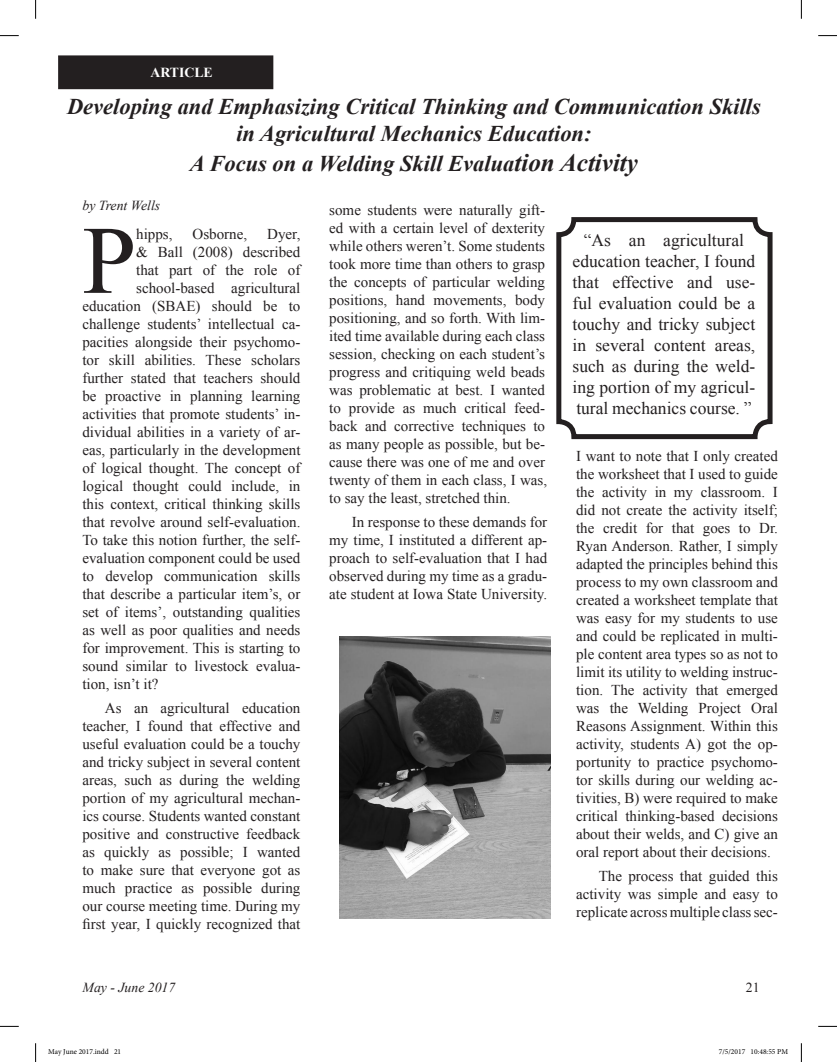
<style>
.page{position:relative;width:837px;height:1062px;background:#fff}
.page>*{position:absolute;margin:0;border:0;box-sizing:border-box;transform-origin:0 0}
.t1{font:96.5px "Times New Roman";color:#231f20}
.t2{font:italic 700 22.5px/27px "Times New Roman";color:#231f20;text-align:center}
.t3{font:17.5px/21px "Times New Roman";color:#231f20;text-align:center}
.t4{font:15px/18px "Times New Roman";color:#231f20;text-align:justify}
.t5{font:italic 13.75px "Times New Roman";color:#231f20}
.t6{font:700 13.75px "Times New Roman";color:#fff}
.t7{font:13.75px "Times New Roman";color:#231f20}
.t8{font:7.5px "Minion Pro";color:#000}
.s1{font-size:25px}
</style>
<div class="page">
<div style="left:59px;top:56px;width:213px;height:33px;background:#231f20"></div>
<div style="left:58px;top:55px;width:215px;height:34px;border:1px solid #231f20"></div>
<img style="left:339px;top:636px;width:211px;height:282px">
<div style="left:556px;top:217px;width:216px;height:222px;border:5px solid #231f20;border-radius:15px"></div>
<svg style="left:0;top:35px;width:19px;height:1px"></svg>
<svg style="left:818px;top:35px;width:18px;height:1px"></svg>
<svg style="left:0;top:1025px;width:19px;height:1px"></svg>
<svg style="left:818px;top:1025px;width:18px;height:1px"></svg>
<svg style="left:35px;top:0;width:1px;height:19px"></svg>
<svg style="left:35px;top:1043px;width:1px;height:18px"></svg>
<svg style="left:800px;top:0;width:1px;height:19px"></svg>
<svg style="left:800px;top:1043px;width:1px;height:18px"></svg>
<p class="t6" style="left:150px;top:63px;width:64px">ARTICLE</p>
<h2 class="t2" style="left:67px;top:92px;width:695px">Developing and Emphasizing Critical Thinking and Communication Skills in Agricultural Mechanics Education:</h2>
<h2 class="t2" style="left:190px;top:149px;width:449px">A Focus on a Welding Skill Evalua<span class="s1">tion Activity</span></h2>
<p class="t5" style="left:82px;top:195px;width:79px">by Trent Wells</p>
<h1 class="t1" style="left:82px;top:195px;width:55px">P</h1>
<p class="t4" style="left:136px;top:224px;width:38px">hipps,</p>
<p class="t4" style="left:192px;top:224px;width:56px">Osborne,</p>
<p class="t4" style="left:267px;top:224px;width:35px">Dyer,</p>
<p class="t4" style="left:136px;top:242px;width:166px">&amp; Ball (2008) described</p>
<p class="t4" style="left:136px;top:260px;width:166px">that part of the role of</p>
<p class="t4" style="left:136px;top:278px;width:166px">school-based agricultural</p>
<p class="t4" style="left:82px;top:296px;width:219px">education (SBAE) should be to</p>
<p class="t4" style="left:82px;top:314px;width:219px">challenge students’ intellectual ca-</p>
<p class="t4" style="left:82px;top:332px;width:219px">pacities alongside their psychomo-</p>
<p class="t4" style="left:82px;top:350px;width:219px">tor skill abilities. These scholars</p>
<p class="t4" style="left:82px;top:368px;width:219px">further stated that teachers should</p>
<p class="t4" style="left:82px;top:386px;width:219px">be proactive in planning learning</p>
<p class="t4" style="left:82px;top:404px;width:219px">activities that promote students’ in-</p>
<p class="t4" style="left:82px;top:422px;width:219px">dividual abilities in a variety of ar-</p>
<p class="t4" style="left:82px;top:440px;width:219px">eas, particularly in the development</p>
<p class="t4" style="left:82px;top:458px;width:219px">of logical thought. The concept of</p>
<p class="t4" style="left:82px;top:476px;width:219px">logical thought could include, in</p>
<p class="t4" style="left:82px;top:494px;width:219px">this context, critical thinking skills</p>
<p class="t4" style="left:82px;top:512px;width:219px">that revolve around self-evaluation.</p>
<p class="t4" style="left:82px;top:530px;width:219px">To take this notion further, the self-</p>
<p class="t4" style="left:82px;top:548px;width:219px">evaluation component could be used</p>
<p class="t4" style="left:82px;top:566px;width:219px">to develop communication skills</p>
<p class="t4" style="left:82px;top:584px;width:219px">that describe a particular item’s, or</p>
<p class="t4" style="left:82px;top:602px;width:219px">set of items’, outstanding qualities</p>
<p class="t4" style="left:82px;top:620px;width:219px">as well as poor qualities and needs</p>
<p class="t4" style="left:82px;top:638px;width:219px">for improvement. This is starting to</p>
<p class="t4" style="left:82px;top:656px;width:219px">sound similar to livestock evalua-</p>
<p class="t4" style="left:82px;top:674px;width:77px">tion, isn’t it?</p>
<p class="t4" style="left:82px;top:698px;width:219px;text-indent:22px">As an agricultural education teacher, I found that effective and useful evaluation could be a touchy and tricky subject in several content areas, such as during the welding portion of my agricultural mechan&shy;ics course. Students wanted constant positive and constructive feedback as quickly as possible; I wanted to make sure that everyone got as much practice as possible during our course meeting time. During my first year, I quickly recognized that</p>
<p class="t4" style="left:329px;top:200px;width:219px;text-align:left">some students were naturally gift&shy;ed with a certain level of dexterity while others weren’t. Some students took more time than others to grasp the concepts of particular welding positions, hand movements, body positioning, and so forth. With lim&shy;ited time available during each class session, checking on each student’s progress and critiquing weld beads was problematic at best. I wanted to provide as much critical feed&shy;back and corrective techniques to as many people as possible, but be&shy;cause there was one of me and over twenty of them in each class, I was, to say the least, stretched thin.</p>
<p class="t4" style="left:329px;top:512px;width:219px;text-indent:22px">In response to these demands for my time, I instituted a different ap&shy;proach to self-evaluation that I had observed during my time as a gradu&shy;ate student at Iowa State University.</p>
<p class="t3" style="left:572px;top:229px;width:184px">“As an agricultural education teacher, I found that effective and use&shy;ful evaluation could be a touchy and tricky subject in several content areas, such as during the weld&shy;ing portion of my agricul&shy;tural mechanics course. ”</p>
<p class="t4" style="left:576px;top:446px;width:203px">I want to note that I only created the worksheet that I used to guide the activity in my classroom. I did not create the activity itself; the credit for that goes to Dr.<br>Ryan Anderson. Rather, I simply adapted the principles behind this process to my own classroom and created a worksheet template that was easy for my students to use and could be replicated in multi&shy;ple content area types so as not to limit its utility to welding instruc&shy;tion. The activity that emerged was the Welding Project Oral Reasons Assignment. Within this activity, students A) got the op&shy;portunity to practice psychomo&shy;tor skills during our welding ac&shy;tivities, B) were required to make critical thinking-based decisions about their welds, and C) give an oral report about their decisions.</p>
<p class="t4" style="left:576px;top:866px;width:203px;text-indent:22px">The process that guided this activity was simple and easy to replicate across multiple class sec-</p>
<p class="t5" style="left:82px;top:977px;width:94px">May - June 2017</p>
<p class="t7" style="left:745px;top:977px;width:15px">21</p>
<p class="t8" style="left:48px;top:1046px;width:75px">May June 2017.indd 21</p>
<p class="t8" style="left:718px;top:1046px;width:71px">7/5/2017 10:48:55 PM</p>
</div>
